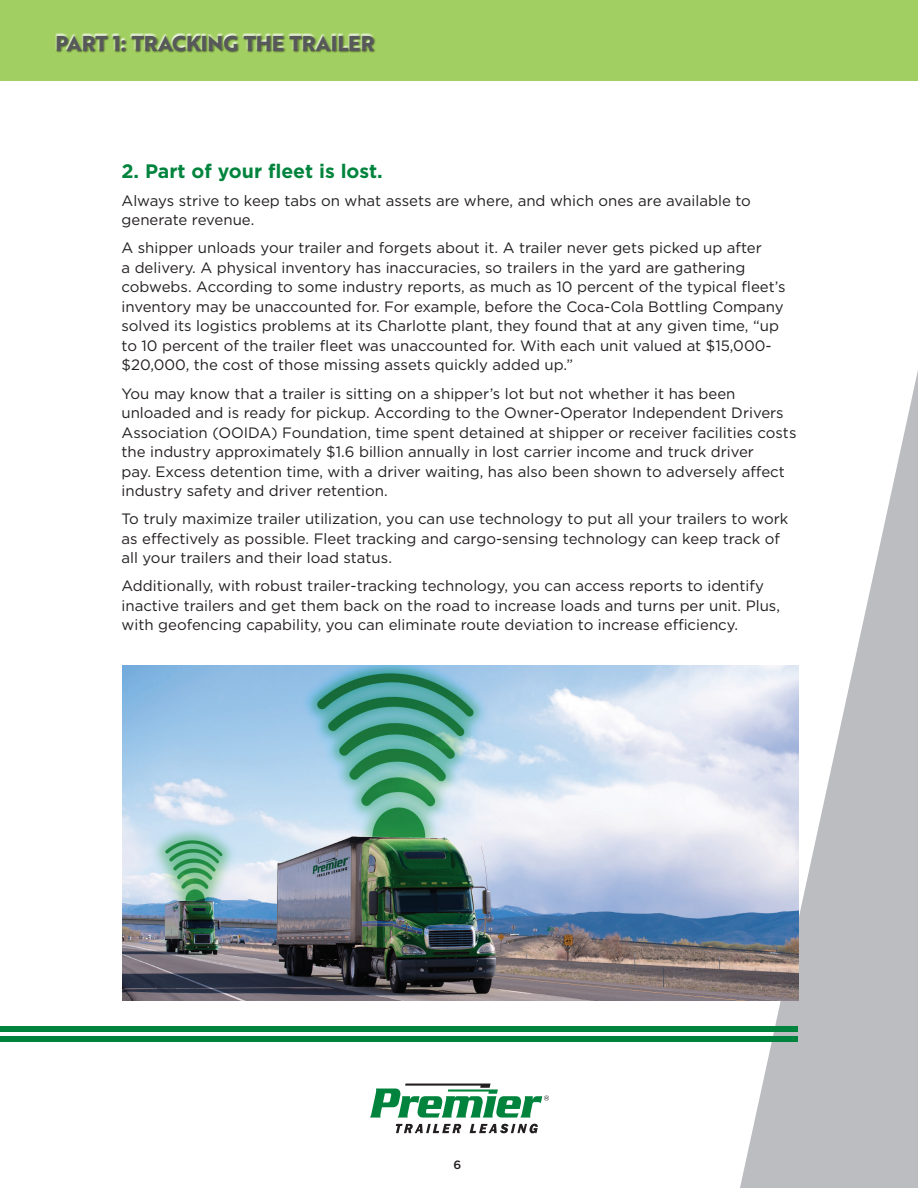
<style>
.page{position:relative;width:918px;height:1188px;background:#fff}
.page>*{position:absolute;margin:0;border:0;box-sizing:border-box;transform-origin:0 0}
.t1{font:700 21px "Brother 1816 Extra";color:#57585a}
.sub_subhead{font:700 19.5px "Gotham";color:#00843d}
.body_copy{font:15px/19.5px "Gotham";color:#231f20}
.body_copy-2{font:500 12px "Gotham";color:#231f20}
</style>
<div class="page">
<svg style="left:737px;top:371px;width:181px;height:817px;fill:#bcbdc0"></svg>
<div style="left:0;top:0;width:918px;height:81px;background:#a2cf62"></div>
<svg style="left:396px;top:1124px;width:65px;height:9px"></svg>
<svg style="left:470px;top:1124px;width:68px;height:9px"></svg>
<svg style="left:370px;top:1084px;width:178px;height:34px"></svg>
<div style="left:0;top:1026px;width:797px;height:5px;background:#00843d"></div>
<div style="left:0;top:1036px;width:797px;height:5px;background:#00843d"></div>
<img style="left:122px;top:666px;width:677px;height:334px">
<svg style="left:56px;top:33px;width:315px;height:1px"></svg>
<div style="left:55px;top:34px;width:321px;height:19px;background:#231f20;opacity:.44"></div>
<h1 class="t1" style="left:55px;top:27px;width:321px">PART 1: TRACKING THE TRAILER</h1>
<p class="sub_subhead" style="left:122px;top:158px;width:263px">2. Part of your fleet is lost.</p>
<p class="body_copy" style="left:122px;top:190px;width:631px">Always strive to keep tabs on what assets are where, and which ones are available to generate revenue.</p>
<p class="body_copy" style="left:122px;top:238px;width:666px">A shipper unloads your trailer and forgets about it. A trailer never gets picked up after<br>a delivery. A physical inventory has inaccuracies, so trailers in the yard are gathering cobwebs. According to some industry reports, as much as 10 percent of the typical fleet’s inventory may be unaccounted for. For example, before the Coca-Cola Bottling Company solved its logistics problems at its Charlotte plant, they found that at any given time, “up to 10 percent of the trailer fleet was unaccounted for. With each unit valued at $15,000- $20,000, the cost of those missing assets quickly added up.”</p>
<p class="body_copy" style="left:122px;top:383px;width:676px">You may know that a trailer is sitting on a shipper’s lot but not whether it has been unloaded and is ready for pickup. According to the Owner-Operator Independent Drivers Association (OOIDA) Foundation, time spent detained at shipper or receiver facilities costs the industry approximately $1.6 billion annually in lost carrier income and truck driver<br>pay. Excess detention time, with a driver waiting, has also been shown to adversely affect industry safety and driver retention.</p>
<p class="body_copy" style="left:122px;top:509px;width:668px">To truly maximize trailer utilization, you can use technology to put all your trailers to work as effectively as possible. Fleet tracking and cargo-sensing technology can keep track of all your trailers and their load status.</p>
<p class="body_copy" style="left:122px;top:576px;width:660px">Additionally, with robust trailer-tracking technology, you can access reports to identify inactive trailers and get them back on the road to increase loads and turns per unit. Plus, with geofencing capability, you can eliminate route deviation to increase efficiency.</p>
<p class="body_copy-2" style="left:453px;top:1157px;width:9px">6</p>
</div>
